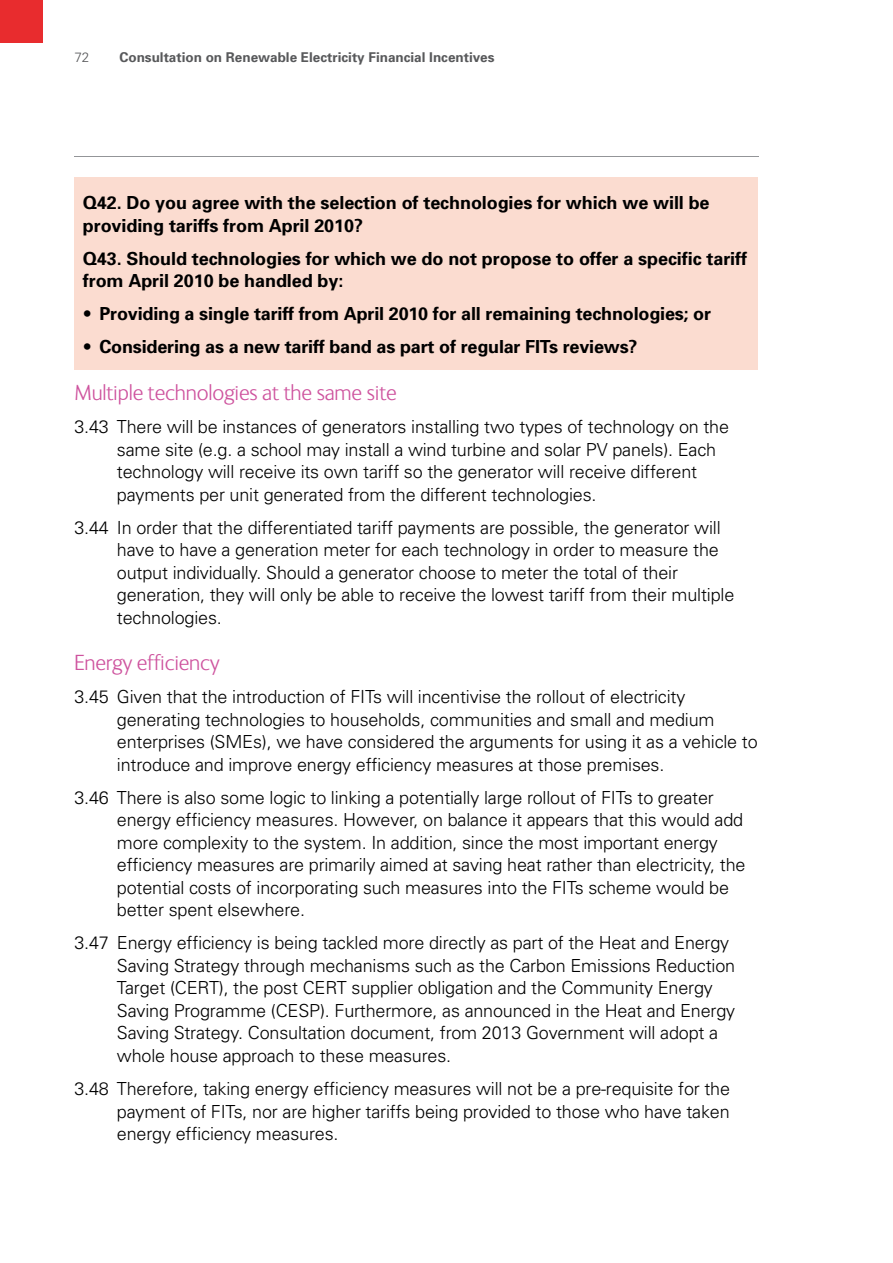
<style>
.page{position:relative;width:893px;height:1263px;background:#fff}
.page>*{position:absolute;margin:0;border:0;box-sizing:border-box;transform-origin:0 0}
.t1{font:300 22.5px "FS Ingrid";letter-spacing:-.01em;color:#ce539e}
.t2{font:300 18px/22.5px "Univers";letter-spacing:-.01em;color:#000}
.t3{font:700 18px/22.5px "Univers";letter-spacing:-.005em;color:#000}
.t4{font:700 13.5px "Univers";color:#58595b}
.t5{font:300 13.5px "Univers";color:#58595b}
.s1{font-weight:300}
</style>
<div class="page">
<div style="left:74px;top:177px;width:684px;height:193px;background:#fbdcd0"></div>
<hr style="left:74px;top:156px;width:685px;height:1px;background:#939598">
<div style="left:0;top:0;width:43px;height:42px;background:#e82c2e"></div>
<p class="t5" style="left:74px;top:49px;width:17px">72</p>
<p class="t4" style="left:119px;top:49px;width:377px">Consultation on Renewable Electricity Financial Incentives</p>
<p class="t3" style="left:83px;top:191px;width:628px">Q42. Do you agree with the selection of technologies for which we will be providing tariffs from April 2010?</p>
<p class="t3" style="left:83px;top:246px;width:666px">Q43. Should technologies for which we do not propose to offer a specific tariff from April 2010 be handled by:</p>
<p class="t3" style="left:83px;top:302px;width:630px"><span class="s1">•</span> Providing a single tariff from April 2010 for all remaining technologies; or</p>
<p class="t3" style="left:83px;top:335px;width:556px"><span class="s1">•</span> Considering as a new tariff band as part of regular FITs reviews?</p>
<h3 class="t1" style="left:74px;top:381px;width:324px">Multiple technologies at the same site</h3>
<p class="t2" style="left:117px;top:415px;width:614px;text-indent:-43px">3.43 There will be instances of generators installing two types of technology on the same site (e.g. a school may install a wind turbine and solar PV panels). Each technology will receive its own tariff so the generator will receive different payments per unit generated from the different technologies.</p>
<p class="t2" style="left:117px;top:516px;width:619px;text-indent:-43px">3.44 In order that the differentiated tariff payments are possible, the generator will have to have a generation meter for each technology in order to measure the output individually. Should a generator choose to meter the total of their generation, they will only be able to receive the lowest tariff from their multiple technologies.</p>
<h3 class="t1" style="left:74px;top:651px;width:147px">Energy efficiency</h3>
<p class="t2" style="left:117px;top:685px;width:642px;text-indent:-43px">3.45 Given that the introduction of FITs will incentivise the rollout of electricity generating technologies to households, communities and small and medium enterprises (SMEs), we have considered the arguments for using it as a vehicle to introduce and improve energy efficiency measures at those premises.</p>
<p class="t2" style="left:117px;top:786px;width:630px;text-indent:-43px">3.46 There is also some logic to linking a potentially large rollout of FITs to greater energy efficiency measures. However, on balance it appears that this would add more complexity to the system. In addition, since the most important energy efficiency measures are primarily aimed at saving heat rather than electricity, the potential costs of incorporating such measures into the FITs scheme would be better spent elsewhere.</p>
<p class="t2" style="left:117px;top:931px;width:620px;text-indent:-43px">3.47 Energy efficiency is being tackled more directly as part of the Heat and Energy Saving Strategy through mechanisms such as the Carbon Emissions Reduction Target (CERT), the post CERT supplier obligation and the Community Energy Saving Programme (CESP). Furthermore, as announced in the Heat and Energy Saving Strategy. Consultation document, from 2013 Government will adopt a whole house approach to these measures.</p>
<p class="t2" style="left:117px;top:1077px;width:615px;text-align:justify;text-indent:-43px">3.48 Therefore, taking energy efficiency measures will not be a pre-requisite for the payment of FITs, nor are higher tariffs being provided to those who have taken energy efficiency measures.</p>
</div>
